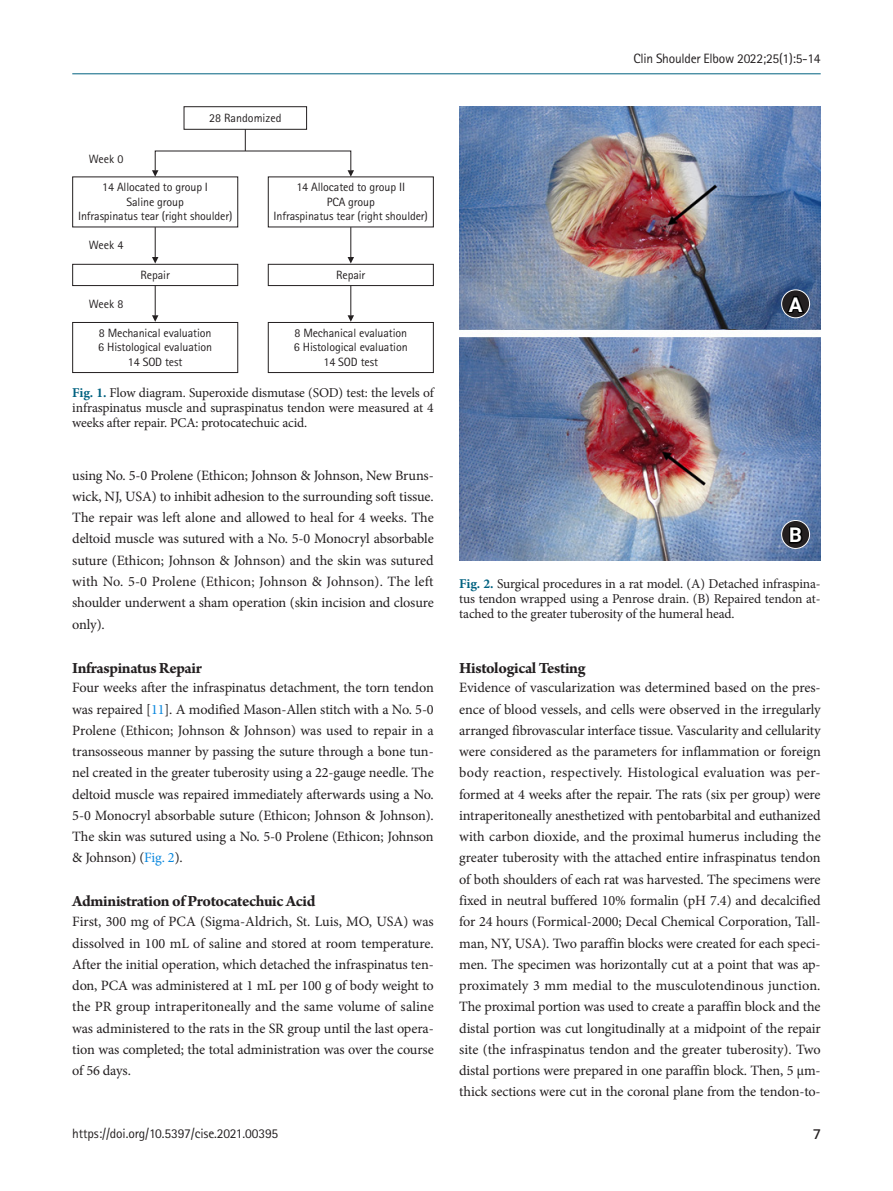
<style>
.page{position:relative;width:893px;height:1191px;background:#fff}
.page>*{position:absolute;margin:0;border:0;box-sizing:border-box;transform-origin:0 0}
.t1{font:700 20.25px "Roboto";color:#fff}
.body-sub-title{font:700 16.5px "Arno Pro";letter-spacing:-.02em;color:#231f20}
.body{font:14.25px/21.3px "Minion Pro";letter-spacing:-.01em;color:#231f20;text-align:justify}
.fig-caption{font:13.5px/15px "Minion Pro";letter-spacing:-.01em;color:#231f20;text-align:justify}
.t2{font:13.5px "Rotis Sans Serif Std";letter-spacing:-.02em;color:#231f20}
.t3{font:500 13.5px "Roboto";color:#231f20}
.t4{font:12px "Rotis Sans Serif Std";letter-spacing:-.01em;color:#231f20}
.s1{font-weight:700;color:#006180}
.s2{color:#0b88de}
</style>
<div class="page">
<div style="left:184px;top:106px;width:123px;height:24px;border:1px solid #231f20"></div>
<div style="left:72px;top:264px;width:166px;height:22px;border:1px solid #231f20"></div>
<div style="left:72px;top:322px;width:166px;height:51px;border:1px solid #231f20"></div>
<div style="left:268px;top:322px;width:166px;height:51px;border:1px solid #231f20"></div>
<div style="left:268px;top:264px;width:166px;height:22px;border:1px solid #231f20"></div>
<svg style="left:152px;top:257px;width:6px;height:6px"></svg>
<hr style="left:155px;top:227px;width:1px;height:30px;background:#231f20">
<svg style="left:152px;top:170px;width:6px;height:7px"></svg>
<svg style="left:348px;top:257px;width:6px;height:6px"></svg>
<hr style="left:350px;top:227px;width:1px;height:30px;background:#231f20">
<svg style="left:348px;top:170px;width:6px;height:7px"></svg>
<svg style="left:152px;top:315px;width:6px;height:7px"></svg>
<hr style="left:155px;top:285px;width:1px;height:31px;background:#231f20">
<svg style="left:348px;top:315px;width:6px;height:7px"></svg>
<hr style="left:350px;top:285px;width:1px;height:31px;background:#231f20">
<svg style="left:245px;top:129px;width:1px;height:22px"></svg>
<img style="left:459px;top:106px;width:362px;height:455px">
<svg style="left:782px;top:520px;width:28px;height:28px"></svg>
<div style="left:781px;top:520px;width:29px;height:29px;border:1px solid #fff;border-radius:50%"></div>
<svg style="left:788px;top:524px;width:16px;height:21px"></svg>
<svg style="left:782px;top:290px;width:28px;height:28px"></svg>
<div style="left:781px;top:289px;width:29px;height:29px;border:1px solid #fff;border-radius:50%"></div>
<svg style="left:785px;top:294px;width:21px;height:21px"></svg>
<hr style="left:72px;top:73px;width:749px;height:1px;background:#006180">
<p class="t4" style="left:89px;top:152px;width:36px">Week 0</p>
<p class="t4" style="left:209px;top:111px;width:74px">28 Randomized</p>
<p class="t4" style="left:102px;top:180px;width:107px">14 Allocated to group I</p>
<p class="t4" style="left:127px;top:195px;width:59px">Saline group</p>
<p class="t4" style="left:78px;top:209px;width:156px">Infraspinatus tear (right shoulder)</p>
<p class="t4" style="left:89px;top:238px;width:36px">Week 4</p>
<p class="t4" style="left:89px;top:297px;width:36px">Week 8</p>
<p class="t4" style="left:141px;top:268px;width:31px">Repair</p>
<p class="t4" style="left:99px;top:326px;width:114px">8 Mechanical evaluation</p>
<p class="t4" style="left:98px;top:340px;width:115px">6 Histological evaluation</p>
<p class="t4" style="left:128px;top:355px;width:56px">14 SOD test</p>
<p class="t4" style="left:296px;top:180px;width:110px">14 Allocated to group II</p>
<p class="t4" style="left:327px;top:195px;width:50px">PCA group</p>
<p class="t4" style="left:274px;top:209px;width:156px">Infraspinatus tear (right shoulder)</p>
<p class="t4" style="left:336px;top:268px;width:31px">Repair</p>
<p class="t4" style="left:294px;top:326px;width:114px">8 Mechanical evaluation</p>
<p class="t4" style="left:294px;top:340px;width:115px">6 Histological evaluation</p>
<p class="t4" style="left:324px;top:355px;width:56px">14 SOD test</p>
<p class="fig-caption" style="left:72px;top:385px;width:363px"><span class="s1">Fig. 1.</span> Flow diagram. Superoxide dismutase (SOD) test: the levels of infraspinatus muscle and supraspinatus tendon were measured at 4 weeks after repair. PCA: protocatechuic acid.</p>
<p class="body" style="left:72px;top:464px;width:363px">using No. 5-0 Prolene (Ethicon; Johnson &amp; Johnson, New Bruns&shy;wick, NJ, USA) to inhibit adhesion to the surrounding soft tissue.<br>The repair was left alone and allowed to heal for 4 weeks. The deltoid muscle was sutured with a No. 5-0 Monocryl absorbable suture (Ethicon; Johnson &amp; Johnson) and the skin was sutured with No. 5-0 Prolene (Ethicon; Johnson &amp; Johnson). The left shoulder underwent a sham operation (skin incision and closure only).</p>
<p class="body-sub-title" style="left:72px;top:658px;width:131px">Infraspinatus Repair</p>
<p class="body" style="left:72px;top:677px;width:363px">Four weeks after the infraspinatus detachment, the torn tendon was repaired [<span class="s2">11</span>]. A modified Mason-Allen stitch with a No. 5-0<br>Prolene (Ethicon; Johnson &amp; Johnson) was used to repair in a transosseous manner by passing the suture through a bone tun&shy;nel created in the greater tuberosity using a 22-gauge needle. The deltoid muscle was repaired immediately afterwards using a No.<br>5-0 Monocryl absorbable suture (Ethicon; Johnson &amp; Johnson).<br>The skin was sutured using a No. 5-0 Prolene (Ethicon; Johnson &amp; Johnson) (<span class="s2">Fig. 2</span>).</p>
<p class="body-sub-title" style="left:72px;top:892px;width:245px">Administration of Protocatechuic Acid</p>
<p class="body" style="left:72px;top:911px;width:363px">First, 300 mg of PCA (Sigma-Aldrich, St. Luis, MO, USA) was dissolved in 100 mL of saline and stored at room temperature.<br>After the initial operation, which detached the infraspinatus ten&shy;don, PCA was administered at 1 mL per 100 g of body weight to the PR group intraperitoneally and the same volume of saline was administered to the rats in the SR group until the last opera&shy;tion was completed; the total administration was over the course of 56 days.</p>
<p class="t2" style="left:633px;top:51px;width:189px">Clin Shoulder Elbow 2022;25(1):5-14</p>
<p class="t1" style="left:789px;top:290px;width:15px">A</p>
<p class="t1" style="left:789px;top:521px;width:14px">B</p>
<p class="fig-caption" style="left:459px;top:576px;width:363px"><span class="s1">Fig. 2.</span> Surgical procedures in a rat model. (A) Detached infraspina&shy;tus tendon wrapped using a Penrose drain. (B) Repaired tendon at&shy;tached to the greater tuberosity of the humeral head.</p>
<p class="body-sub-title" style="left:459px;top:658px;width:128px">Histological Testing</p>
<p class="body" style="left:459px;top:677px;width:363px">Evidence of vascularization was determined based on the pres&shy;ence of blood vessels, and cells were observed in the irregularly arranged fibrovascular interface tissue. Vascularity and cellularity were considered as the parameters for inflammation or foreign body reaction, respectively. Histological evaluation was per&shy;formed at 4 weeks after the repair. The rats (six per group) were intraperitoneally anesthetized with pentobarbital and euthanized with carbon dioxide, and the proximal humerus including the greater tuberosity with the attached entire infraspinatus tendon of both shoulders of each rat was harvested. The specimens were fixed in neutral buffered 10% formalin (pH 7.4) and decalcified for 24 hours (Formical-2000; Decal Chemical Corporation, Tall&shy;man, NY, USA). Two paraffin blocks were created for each speci&shy;men. The specimen was horizontally cut at a point that was ap&shy;proximately 3 mm medial to the musculotendinous junction.<br>The proximal portion was used to create a paraffin block and the distal portion was cut longitudinally at a midpoint of the repair site (the infraspinatus tendon and the greater tuberosity). Two distal portions were prepared in one paraffin block. Then, 5 µm&shy;thick sections were cut in the coronal plane from the tendon-to-</p>
<p class="t2" style="left:72px;top:1125px;width:208px">https://doi.org/10.5397/cise.2021.00395</p>
<p class="t3" style="left:813px;top:1124px;width:9px">7</p>
</div>
